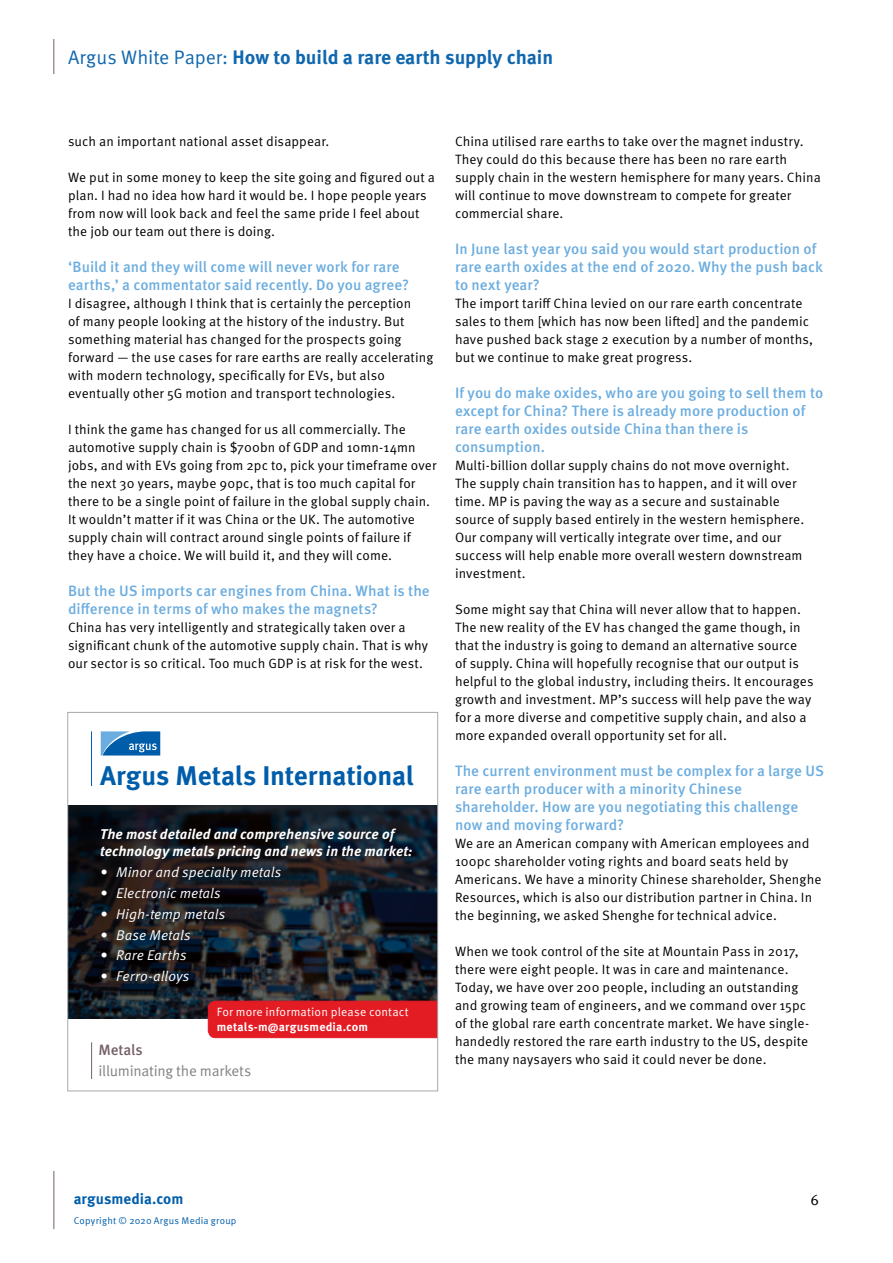
<style>
.page{position:relative;width:893px;height:1263px;background:#fff}
.page>*{position:absolute;margin:0;border:0;box-sizing:border-box;transform-origin:0 0}
.t1{font:700 27px "Meta Pro";letter-spacing:-.01em;color:#005daa}
.t2{font:700 19.5px "Meta Pro";letter-spacing:-.005em;color:#1067af}
.t3{font:500 15px/18px "Meta Pro";letter-spacing:.005em;color:#6caddf}
.t4{font:15px "Meta Pro Norm";letter-spacing:-.02em;color:#808285}
.t5{font:700 15px "Meta Pro";color:#005daa}
.t6{font:500 15px "Meta Pro";letter-spacing:-.01em;color:#76616a}
.t7{font:15px "Meta Pro Norm";color:#000}
.t8{font:14.1px "Meta Pro Norm Ita";color:#fff}
.t9{font:italic 700 14.1px/17px "Meta Pro";letter-spacing:.005em;color:#fff}
.t10{font:13.5px/18px "Meta Pro Norm";letter-spacing:.005em;color:#000}
.t11{font:12px "Meta Pro Norm";letter-spacing:.01em;color:#fff}
.t12{font:700 12px "Meta Pro";letter-spacing:.01em;color:#fff}
.t13{font:9.75px "Meta Pro Norm";letter-spacing:.025em;color:#005daa}
.s1{font-family:"Meta Pro Norm";font-weight:400}
</style>
<div class="page">
<hr style="left:53px;top:39px;width:1px;height:35px;background:#76616a">
<hr style="left:53px;top:1171px;width:1px;height:58px;background:#76616a">
<hr style="left:91px;top:1042px;width:1px;height:37px;background:#76616a">
<hr style="left:91px;top:731px;width:1px;height:55px;background:#005daa">
<img style="left:69px;top:806px;width:367px;height:213px">
<svg style="left:101px;top:731px;width:59px;height:24px"></svg>
<div style="left:208px;top:1001px;width:228px;height:37px;background:#e31b23"></div>
<div style="left:67px;top:712px;width:371px;height:379px;border:1px solid #a7a9ac"></div>
<h2 class="t2" style="left:68px;top:42px;width:487px"><span class="s1">Argus White Paper:</span> How to build a rare earth supply chain</h2>
<p class="t10" style="left:68px;top:131px;width:263px">such an important national asset disappear.</p>
<p class="t10" style="left:68px;top:167px;width:368px">We put in some money to keep the site going and figured out a plan. I had no idea how hard it would be. I hope people years from now will look back and feel the same pride I feel about the job our team out there is doing.</p>
<p class="t3" style="left:68px;top:256px;width:343px">‘Build it and they will come will never work for rare earths,’ a commentator said recently. Do you agree?</p>
<p class="t10" style="left:68px;top:293px;width:367px">I disagree, although I think that is certainly the perception<br>of many people looking at the history of the industry. But something material has changed for the prospects going forward — the use cases for rare earths are really accelerating with modern technology, specifically for EVs, but also eventually other 5G motion and transport technologies.</p>
<p class="t10" style="left:68px;top:419px;width:370px">I think the game has changed for us all commercially. The automotive supply chain is $700bn of GDP and 10mn-14mn jobs, and with EVs going from 2pc to, pick your timeframe over the next 30 years, maybe 90pc, that is too much capital for there to be a single point of failure in the global supply chain.<br>It wouldn’t matter if it was China or the UK. The automotive supply chain will contract around single points of failure if they have a choice. We will build it, and they will come.</p>
<p class="t3" style="left:68px;top:580px;width:363px">But the US imports car engines from China. What is the difference in terms of who makes the magnets?</p>
<p class="t10" style="left:68px;top:617px;width:361px">China has very intelligently and strategically taken over a significant chunk of the automotive supply chain. That is why our sector is so critical. Too much GDP is at risk for the west.</p>
<h1 class="t1" style="left:100px;top:754px;width:315px">Argus Metals International</h1>
<p class="t9" style="left:100px;top:825px;width:314px">The most detailed and comprehensive source of technology metals pricing and news in the market:</p>
<p class="t8" style="left:100px;top:861px;width:183px">• Minor and specialty metals</p>
<p class="t8" style="left:100px;top:882px;width:122px">• Electronic metals</p>
<p class="t8" style="left:100px;top:903px;width:127px">• High-temp metals</p>
<p class="t8" style="left:100px;top:924px;width:92px">• Base Metals</p>
<p class="t8" style="left:100px;top:945px;width:88px">• Rare Earths</p>
<p class="t8" style="left:100px;top:966px;width:91px">• Ferro-alloys</p>
<p class="t11" style="left:217px;top:1003px;width:193px">For more information please contact</p>
<p class="t12" style="left:217px;top:1017px;width:153px">metals-m@argusmedia.com</p>
<p class="t6" style="left:99px;top:1038px;width:46px">Metals</p>
<p class="t4" style="left:99px;top:1059px;width:154px">illuminating the markets</p>
<p class="t10" style="left:455px;top:131px;width:367px">China utilised rare earths to take over the magnet industry.<br>They could do this because there has been no rare earth supply chain in the western hemisphere for many years. China will continue to move downstream to compete for greater commercial share.</p>
<p class="t3" style="left:455px;top:238px;width:369px">In June last year you said you would start production of rare earth oxides at the end of 2020. Why the push back to next year?</p>
<p class="t10" style="left:455px;top:293px;width:360px">The import tariff China levied on our rare earth concentrate sales to them [which has now been lifted] and the pandemic have pushed back stage 2 execution by a number of months, but we continue to make great progress.</p>
<p class="t3" style="left:455px;top:382px;width:370px">If you do make oxides, who are you going to sell them to except for China? There is already more production of rare earth oxides outside China than there is consumption.</p>
<p class="t10" style="left:455px;top:455px;width:351px">Multi-billion dollar supply chains do not move overnight.<br>The supply chain transition has to happen, and it will over time. MP is paving the way as a secure and sustainable source of supply based entirely in the western hemisphere.<br>Our company will vertically integrate over time, and our success will help enable more overall western downstream investment.</p>
<p class="t10" style="left:455px;top:599px;width:360px">Some might say that China will never allow that to happen.<br>The new reality of the EV has changed the game though, in that the industry is going to demand an alternative source<br>of supply. China will hopefully recognise that our output is helpful to the global industry, including theirs. It encourages growth and investment. MP’s success will help pave the way for a more diverse and competitive supply chain, and also a more expanded overall opportunity set for all.</p>
<p class="t3" style="left:455px;top:760px;width:370px">The current environment must be complex for a large US rare earth producer with a minority Chinese shareholder. How are you negotiating this challenge now and moving forward?</p>
<p class="t10" style="left:455px;top:833px;width:368px">We are an American company with American employees and 100pc shareholder voting rights and board seats held by Americans. We have a minority Chinese shareholder, Shenghe Resources, which is also our distribution partner in China. In the beginning, we asked Shenghe for technical advice.</p>
<p class="t10" style="left:455px;top:941px;width:356px">When we took control of the site at Mountain Pass in 2017, there were eight people. It was in care and maintenance.<br>Today, we have over 200 people, including an outstanding and growing team of engineers, and we command over 15pc of the global rare earth concentrate market. We have single&shy;handedly restored the rare earth industry to the US, despite the many naysayers who said it could never be done.</p>
<p class="t5" style="left:74px;top:1187px;width:111px">argusmedia.com</p>
<p class="t13" style="left:74px;top:1214px;width:164px">Copyright © 2020 Argus Media group</p>
<p class="t7" style="left:811px;top:1188px;width:10px">6</p>
</div>
